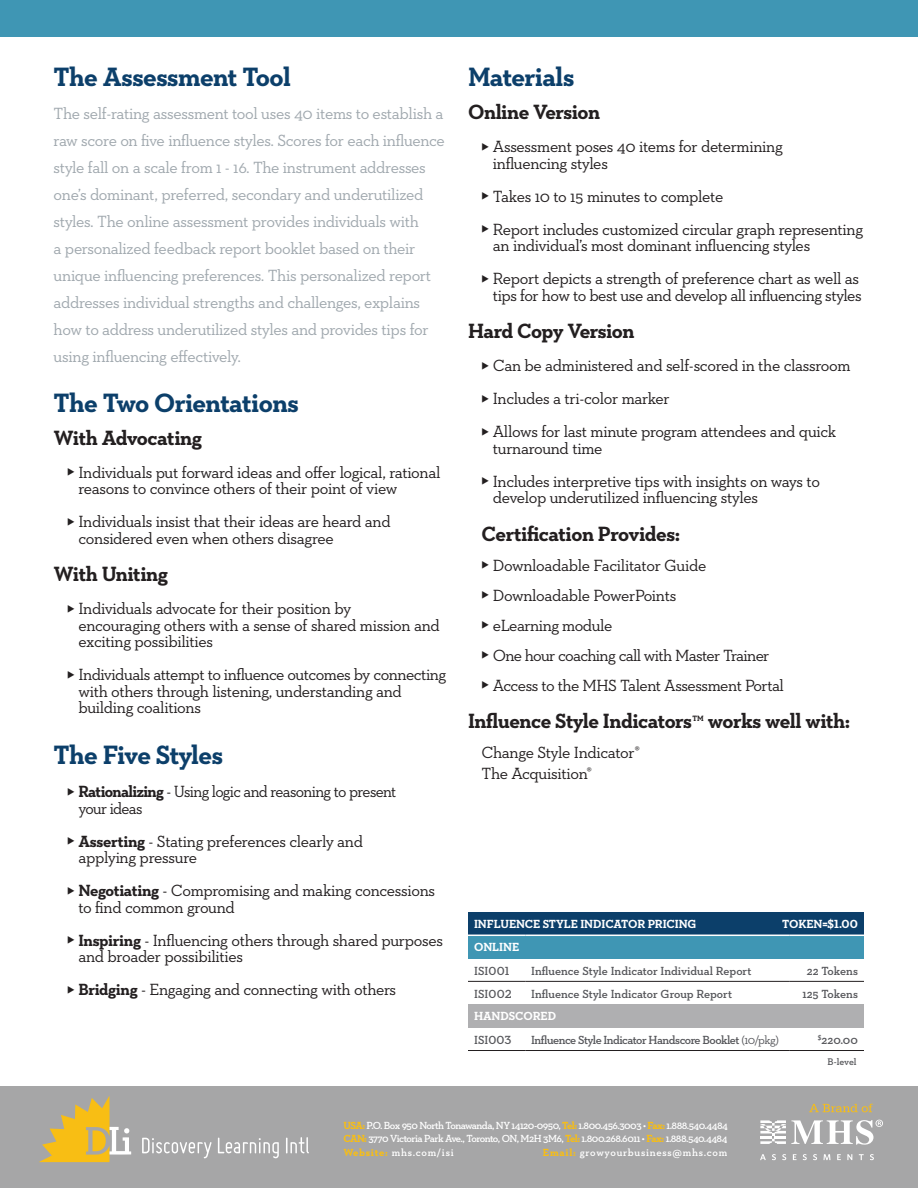
<style>
.page{position:relative;width:918px;height:1188px;background:#fff}
.page>*{position:absolute;margin:0;border:0;box-sizing:border-box;transform-origin:0 0}
.t1{font:700 27px "Neutraface Slab Text";letter-spacing:-.02em;color:#0c3f6a}
.t2{font:700 21px "Neutraface Slab Text";letter-spacing:-.025em;color:#231f20}
.t3{font:16.5px/16.5px "Neutraface Slab Text";letter-spacing:-.025em;color:#231f20}
.t4{font:16.5px/27px "Neutraface Slab Text";letter-spacing:-.02em;color:#a0a8ae}
.t5{font:16.5px/16.5px "Neutraface Slab Text";letter-spacing:-.045em;color:#231f20}
.t6{font:600 12px "Neutraface Slab Text";letter-spacing:-.005em;color:#55565a}
.t7{font:700 12px "Neutraface Slab Text";letter-spacing:-.01em;color:#fff}
.t8{font:600 12px "Neutraface Slab Text";letter-spacing:-.04em;color:#55565a}
.t9{font:600 10.5px/13.5px "Neutraface Slab Text";letter-spacing:-.04em;color:#fff;text-align:justify}
.t10{font:600 10.5px "Neutraface Slab Text";letter-spacing:.07em;color:#fff}
.t11{font:600 9.75px "Neutraface Slab Text";letter-spacing:-.01em;color:#55565a}
.t12{font:700 7.8px "Neutraface Slab Text";color:#231f20}
.s1{font-weight:700}
.s2{font-weight:400}
.s3{font-weight:700;color:#f8be14}
</style>
<div class="page">
<div style="left:0;top:0;width:918px;height:37px;background:#3f96b4"></div>
<div style="left:468px;top:912px;width:396px;height:23px;background:#0c3f6a"></div>
<div style="left:468px;top:935px;width:396px;height:23px;background:#3f96b4"></div>
<div style="left:468px;top:1004px;width:396px;height:23px;background:#afafb1"></div>
<hr style="left:468px;top:981px;width:57px;height:1px;background:#231f20">
<hr style="left:525px;top:981px;width:265px;height:1px;background:#231f20">
<hr style="left:790px;top:981px;width:74px;height:1px;background:#231f20">
<hr style="left:468px;top:1050px;width:57px;height:1px;background:#231f20">
<hr style="left:525px;top:1050px;width:265px;height:1px;background:#231f20">
<hr style="left:790px;top:1050px;width:74px;height:1px;background:#231f20">
<hr style="left:468px;top:935px;width:57px;height:1px;background:#fff">
<hr style="left:525px;top:935px;width:265px;height:1px;background:#fff">
<hr style="left:790px;top:935px;width:74px;height:1px;background:#fff">
<div style="left:0;top:1086px;width:918px;height:102px;background:#a6a6a7"></div>
<svg style="left:39px;top:1096px;width:92px;height:66px"></svg>
<svg style="left:142px;top:1138px;width:70px;height:20px"></svg>
<svg style="left:218px;top:1138px;width:61px;height:21px"></svg>
<svg style="left:286px;top:1137px;width:23px;height:17px"></svg>
<svg style="left:760px;top:1154px;width:6px;height:6px"></svg>
<svg style="left:772px;top:1154px;width:4px;height:6px"></svg>
<svg style="left:782px;top:1154px;width:4px;height:6px"></svg>
<svg style="left:793px;top:1154px;width:4px;height:6px"></svg>
<svg style="left:803px;top:1154px;width:4px;height:6px"></svg>
<svg style="left:813px;top:1154px;width:4px;height:6px"></svg>
<svg style="left:823px;top:1154px;width:8px;height:6px"></svg>
<svg style="left:837px;top:1154px;width:4px;height:6px"></svg>
<svg style="left:847px;top:1154px;width:5px;height:6px"></svg>
<svg style="left:859px;top:1154px;width:5px;height:6px"></svg>
<svg style="left:870px;top:1154px;width:4px;height:6px"></svg>
<svg style="left:760px;top:1120px;width:123px;height:25px"></svg>
<svg style="left:809px;top:1104px;width:64px;height:8px"></svg>
<h1 class="t1" style="left:54px;top:60px;width:239px">The Assessment Tool</h1>
<p class="t4" style="left:54px;top:100px;width:393px">The self-rating assessment tool uses 40 items to establish a raw score on five influence styles. Scores for each influence style fall on a scale from 1 - 16. The instrument addresses one’s dominant, preferred, secondary and underutilized styles. The online assessment provides individuals with<br>a personalized feedback report booklet based on their unique influencing preferences. This personalized report addresses individual strengths and challenges, explains how to address underutilized styles and provides tips for using influencing effectively.</p>
<h1 class="t1" style="left:54px;top:385px;width:247px">The Two Orientations</h1>
<p class="t2" style="left:54px;top:424px;width:150px">With Advocating</p>
<p class="t3" style="left:78px;top:463px;width:363px;text-indent:-11px">◆ Individuals put forward ideas and offer logical, rational reasons to convince others of their point of view</p>
<p class="t3" style="left:78px;top:513px;width:314px;text-indent:-11px">◆ Individuals insist that their ideas are heard and considered even when others disagree</p>
<p class="t2" style="left:54px;top:560px;width:116px">With Uniting</p>
<p class="t3" style="left:78px;top:600px;width:363px;text-indent:-11px">◆ Individuals advocate for their position by<br>encouraging others with a sense of shared mission and exciting possibilities</p>
<p class="t3" style="left:78px;top:666px;width:369px;text-indent:-11px">◆ Individuals attempt to influence outcomes by connecting with others through listening, understanding and building coalitions</p>
<h1 class="t1" style="left:54px;top:738px;width:171px">The Five Styles</h1>
<p class="t5" style="left:78px;top:783px;width:320px;text-indent:-11px">◆ <span class="s1">Rationalizing</span> - Using logic and reasoning to present your ideas</p>
<p class="t3" style="left:78px;top:832px;width:286px;text-indent:-11px">◆ <span class="s1">Asserting</span> - Stating preferences clearly and applying pressure</p>
<p class="t3" style="left:78px;top:882px;width:358px;text-indent:-11px">◆ <span class="s1">Negotiating</span> - Compromising and making concessions to find common ground</p>
<p class="t3" style="left:78px;top:931px;width:366px;text-indent:-11px">◆ <span class="s1">Inspiring</span> - Influencing others through shared purposes and broader possibilities</p>
<p class="t3" style="left:67px;top:981px;width:331px">◆ <span class="s1">Bridging</span> - Engaging and connecting with others</p>
<h1 class="t1" style="left:468px;top:60px;width:108px">Materials</h1>
<p class="t2" style="left:468px;top:98px;width:134px">Online Version</p>
<p class="t3" style="left:493px;top:138px;width:292px;text-indent:-11px">◆ Assessment poses 40 items for determining influencing styles</p>
<p class="t3" style="left:482px;top:187px;width:243px">◆ Takes 10 to 15 minutes to complete</p>
<p class="t3" style="left:493px;top:220px;width:372px;text-indent:-11px">◆ Report includes customized circular graph representing an individual’s most dominant influencing styles</p>
<p class="t3" style="left:482px;top:270px;width:382px;text-align:right">◆ Report depicts a strength of preference chart as well as tips for how to best use and develop all influencing styles</p>
<p class="t2" style="left:468px;top:317px;width:168px">Hard Copy Version</p>
<p class="t3" style="left:482px;top:357px;width:371px">◆ Can be administered and self-scored in the classroom</p>
<p class="t3" style="left:482px;top:390px;width:190px">◆ Includes a tri-color marker</p>
<p class="t3" style="left:493px;top:423px;width:345px;text-indent:-11px">◆ Allows for last minute program attendees and quick turnaround time</p>
<p class="t3" style="left:493px;top:472px;width:329px;text-indent:-11px">◆ Includes interpretive tips with insights on ways to develop underutilized influencing styles</p>
<p class="t2" style="left:482px;top:520px;width:200px">Certification Provides:</p>
<p class="t3" style="left:482px;top:556px;width:226px">◆ Downloadable Facilitator Guide</p>
<p class="t3" style="left:482px;top:586px;width:197px">◆ Downloadable PowerPoints</p>
<p class="t3" style="left:482px;top:616px;width:132px">◆ eLearning module</p>
<p class="t5" style="left:482px;top:646px;width:290px">◆ One hour coaching call with Master Trainer</p>
<p class="t3" style="left:482px;top:676px;width:304px">◆ Access to the MHS Talent Assessment Portal</p>
<p class="t2" style="left:468px;top:707px;width:226px">Influence Style Indicators</p>
<p class="t12" style="left:693px;top:713px;width:13px">TM</p>
<p class="t2" style="left:708px;top:707px;width:144px">works well with:</p>
<p class="t3" style="left:482px;top:742px;width:160px;line-height:21px">Change Style Indicator<sup>®<br></sup>The Acquisition<sup>®</sup></p>
<p class="t7" style="left:474px;top:916px;width:224px">INFLUENCE STYLE INDICATOR PRICING</p>
<p class="t7" style="left:782px;top:916px;width:77px">TOKEN=$1.00</p>
<p class="t7" style="left:474px;top:939px;width:47px">ONLINE</p>
<p class="t6" style="left:474px;top:963px;width:37px">ISI001</p>
<p class="t6" style="left:531px;top:963px;width:222px">Influence Style Indicator Individual Report</p>
<p class="t6" style="left:807px;top:963px;width:53px">22 Tokens</p>
<p class="t6" style="left:474px;top:986px;width:39px">ISI002</p>
<p class="t6" style="left:531px;top:986px;width:202px">Influence Style Indicator Group Report</p>
<p class="t6" style="left:802px;top:986px;width:57px">125 Tokens</p>
<p class="t7" style="left:474px;top:1008px;width:84px">HANDSCORED</p>
<p class="t6" style="left:474px;top:1032px;width:39px">ISI003</p>
<p class="t8" style="left:531px;top:1032px;width:249px">Influence Style Indicator Handscore Booklet <span class="s2">(10/pkg)</span></p>
<p class="t6" style="left:818px;top:1032px;width:42px"><sup>$</sup>220.00</p>
<p class="t11" style="left:828px;top:1055px;width:31px">B-level</p>
<p class="t9" style="left:343px;top:1118px;width:386px"><span class="s3">USA:</span> P.O. Box 950 North Tonawanda, NY 14120-0950, <span class="s3">Tel:</span> 1.800.456.3003 • <span class="s3">Fax:</span> 1.888.540.4484<br><span class="s3">CAN:</span> 3770 Victoria Park Ave., Toronto, ON, M2H 3M6, <span class="s3">Tel:</span> 1.800.268.6011 • <span class="s3">Fax:</span> 1.888.540.4484<br><span class="s3">Website:</span> mhs.com/isi</p>
<p class="t10" style="left:543px;top:1145px;width:186px"><span class="s3">Email:</span> growyourbusiness@mhs.com</p>
</div>
